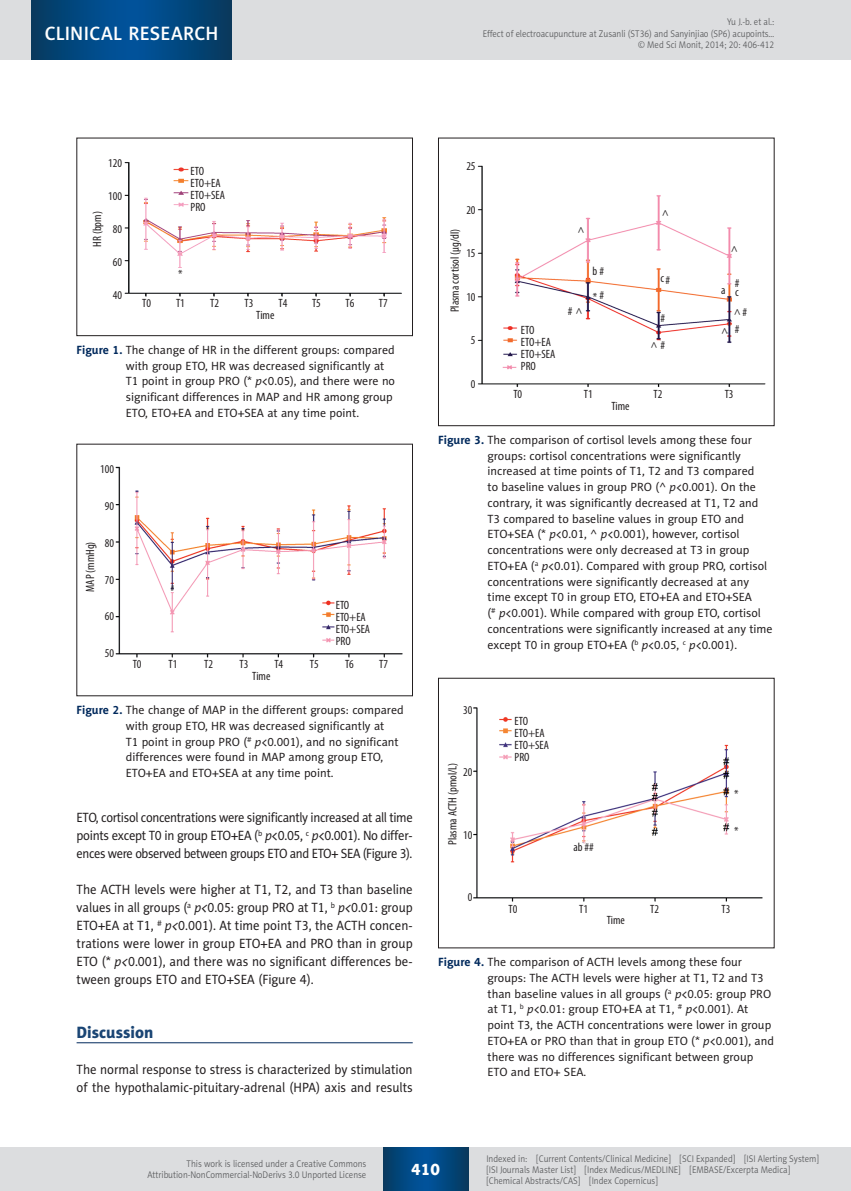
<style>
.page{position:relative;width:851px;height:1191px;background:#fff}
.page>*{position:absolute;margin:0;border:0;box-sizing:border-box;transform-origin:0 0}
.t1{font:19.5px "Naomi Sans EFN Medium";letter-spacing:.015em;color:#fff}
.MSM_Headline_1{font:16.5px "Naomi Sans EFN Heavy";color:#1a4574}
.t2{font:16.5px "Naomi Sans EFN Heavy";color:#fff}
.MSM_Body{font:13.5px/18px "Naomi Sans EFN";color:#231f20;text-align:justify;scale:.95 1}
.MSM_Body-2{font:13.5px/18px "Naomi Sans EFN";color:#231f20;text-align:justify;scale:.93 1}
.MSM_Rycina_tytul{font:12px/15.8px "Naomi Sans EFN";color:#231f20}
.t3{font:condensed 12px/12px "Myriad Pro";color:#231f20}
.t4{font:9.75px/11.2px "Naomi Sans EFN Light";color:#57585a;text-align:right;scale:.9 1}
.t5{font:condensed 9px "Myriad Pro";color:#231f20}
.s1{font-weight:700;color:#00295c}
.s2{font-style:italic}
</style>
<div class="page">
<hr style="left:77px;top:1042px;width:335px;height:1px;background:#00295c">
<img style="left:124px;top:162px;width:278px;height:135px">
<div style="left:176px;top:269px;width:11px;height:7px;background:#fff"></div>
<div style="left:77px;top:138px;width:335px;height:198px;border:1px solid #231f20"></div>
<img style="left:477px;top:165px;width:289px;height:222px">
<div style="left:438px;top:138px;width:336px;height:288px;border:1px solid #231f20"></div>
<img style="left:473px;top:707px;width:290px;height:195px">
<div style="left:438px;top:678px;width:336px;height:270px;border:1px solid #231f20"></div>
<img style="left:115px;top:466px;width:288px;height:192px">
<div style="left:0;top:1148px;width:850px;height:43px;background:#dcdddf"></div>
<svg style="left:383px;top:1148px;width:85px;height:42px"></svg>
<div style="left:0;top:0;width:850px;height:60px;background:#dcdddf"></div>
<hr style="left:850px;top:0;width:1px;height:60px;background:#dcdddf">
<svg style="left:32px;top:0;width:200px;height:60px"></svg>
<h1 class="t1" style="left:45px;top:22px;width:175px">CLINICAL RESEARCH</h1>
<p class="t4" style="left:482px;top:16px;width:325px">Yu J.-b. et al.:<br>Effect of electroacupuncture at Zusanli (ST36) and Sanyinjiao (SP6) acupoints… © Med Sci Monit, 2014; 20: 406-412</p>
<p class="t3" style="left:108px;top:157px;width:15px">120</p>
<p class="t3" style="left:108px;top:190px;width:15px">100</p>
<p class="t3" style="left:113px;top:223px;width:11px">80</p>
<p class="t3" style="left:113px;top:256px;width:11px">60</p>
<p class="t3" style="left:113px;top:289px;width:11px">40</p>
<p class="t3" style="left:91px;top:247px;width:37px;rotate:-90deg">HR (bpm)</p>
<p class="t3" style="left:190px;top:164px;width:36px">ETO<br>ETO+EA<br>ETO+SEA<br>PRO</p>
<p class="t3" style="left:178px;top:268px;width:6px">*</p>
<p class="t3" style="left:142px;top:297px;width:10px">T0</p>
<p class="t3" style="left:176px;top:297px;width:10px">T1</p>
<p class="t3" style="left:210px;top:297px;width:10px">T2</p>
<p class="t3" style="left:244px;top:297px;width:10px">T3</p>
<p class="t3" style="left:278px;top:297px;width:10px">T4</p>
<p class="t3" style="left:312px;top:297px;width:10px">T5</p>
<p class="t3" style="left:345px;top:297px;width:10px">T6</p>
<p class="t3" style="left:379px;top:297px;width:10px">T7</p>
<p class="t3" style="left:256px;top:308px;width:20px">Time</p>
<p class="MSM_Rycina_tytul" style="left:126px;top:342px;width:271px;text-indent:-49px"><span class="s1">Figure 1.</span> The change of HR in the different groups: compared with group ETO, HR was decreased significantly at T1 point in group PRO (* <span class="s2">p</span>&lt;0.05), and there were no significant differences in MAP and HR among group ETO, ETO+EA and ETO+SEA at any time point.</p>
<p class="t3" style="left:100px;top:463px;width:15px">100</p>
<p class="t3" style="left:105px;top:500px;width:11px">90</p>
<p class="t3" style="left:105px;top:536px;width:11px">80</p>
<p class="t3" style="left:105px;top:573px;width:11px">70</p>
<p class="t3" style="left:105px;top:610px;width:11px">60</p>
<p class="t3" style="left:105px;top:647px;width:11px">50</p>
<p class="t3" style="left:84px;top:592px;width:52px;rotate:-90deg">MAP (mmHg)</p>
<p class="t5" style="left:171px;top:582px;width:5px">#</p>
<p class="t3" style="left:133px;top:658px;width:10px">T0</p>
<p class="t3" style="left:168px;top:658px;width:10px">T1</p>
<p class="t3" style="left:204px;top:658px;width:10px">T2</p>
<p class="t3" style="left:239px;top:658px;width:10px">T3</p>
<p class="t3" style="left:336px;top:598px;width:36px">ETO<br>ETO+EA<br>ETO+SEA<br>PRO</p>
<p class="t3" style="left:274px;top:658px;width:10px">T4</p>
<p class="t3" style="left:310px;top:658px;width:10px">T5</p>
<p class="t3" style="left:345px;top:658px;width:10px">T6</p>
<p class="t3" style="left:379px;top:658px;width:10px">T7</p>
<p class="t3" style="left:252px;top:670px;width:20px">Time</p>
<p class="MSM_Rycina_tytul" style="left:126px;top:702px;width:279px;text-indent:-49px"><span class="s1">Figure 2.</span> The change of MAP in the different groups: compared with group ETO, HR was decreased significantly at<br>T1 point in group PRO (<sup>#</sup> <span class="s2">p</span>&lt;0.001), and no significant differences were found in MAP among group ETO, ETO+EA and ETO+SEA at any time point.</p>
<p class="MSM_Body-2" style="left:77px;top:808px;width:363px">ETO, cortisol concentrations were significantly increased at all time points except T0 in group ETO+EA (<sup>b</sup> <span class="s2">p</span>&lt;0.05, <sup>c</sup> <span class="s2">p</span>&lt;0.001). No differ&shy;ences were observed between groups ETO and ETO+ SEA (Figure 3).</p>
<p class="MSM_Body" style="left:77px;top:880px;width:355px">The ACTH levels were higher at T1, T2, and T3 than baseline values in all groups (<sup>a</sup> <span class="s2">p&lt;</span>0.05: group PRO at T1, <sup>b</sup> <span class="s2">p&lt;</span>0.01: group ETO+EA at T1, <sup>#</sup> <span class="s2">p&lt;</span>0.001). At time point T3, the ACTH concen&shy;trations were lower in group ETO+EA and PRO than in group ETO (* <span class="s2">p&lt;</span>0.001), and there was no significant differences be&shy;tween groups ETO and ETO+SEA (Figure 4).</p>
<p class="MSM_Headline_1" style="left:77px;top:1022px;width:78px">Discussion</p>
<p class="MSM_Body" style="left:77px;top:1060px;width:355px">The normal response to stress is characterized by stimulation of the hypothalamic-pituitary-adrenal (HPA) axis and results</p>
<p class="t3" style="left:466px;top:160px;width:11px">25</p>
<p class="t3" style="left:466px;top:204px;width:11px">20</p>
<p class="t3" style="left:466px;top:247px;width:11px">15</p>
<p class="t3" style="left:466px;top:291px;width:11px">10</p>
<p class="t3" style="left:471px;top:334px;width:6px">5</p>
<p class="t3" style="left:471px;top:378px;width:6px">0</p>
<p class="t3" style="left:448px;top:312px;width:85px;rotate:-90deg">Plasma cortisol (µg/dl)</p>
<p class="t3" style="left:577px;top:225px;width:9px">^</p>
<p class="t3" style="left:521px;top:324px;width:36px">ETO<br>ETO+EA<br>ETO+SEA<br>PRO</p>
<p class="t3" style="left:567px;top:305px;width:16px"># ^</p>
<p class="t3" style="left:592px;top:265px;width:13px">b#</p>
<p class="t3" style="left:592px;top:290px;width:13px">#*</p>
<p class="t3" style="left:661px;top:208px;width:9px">^</p>
<p class="t3" style="left:730px;top:244px;width:9px">^</p>
<p class="t3" style="left:660px;top:272px;width:5px">c</p>
<p class="t3" style="left:665px;top:274px;width:6px">#</p>
<p class="t3" style="left:734px;top:277px;width:6px">#</p>
<p class="t3" style="left:734px;top:323px;width:6px">#</p>
<p class="t3" style="left:721px;top:285px;width:19px">a c</p>
<p class="t3" style="left:733px;top:306px;width:15px">^#</p>
<p class="t3" style="left:660px;top:312px;width:6px">#</p>
<p class="t3" style="left:721px;top:326px;width:9px">^</p>
<p class="t3" style="left:650px;top:340px;width:16px">^#</p>
<p class="t3" style="left:513px;top:388px;width:10px">T0</p>
<p class="t3" style="left:583px;top:388px;width:10px">T1</p>
<p class="t3" style="left:653px;top:388px;width:10px">T2</p>
<p class="t3" style="left:724px;top:388px;width:10px">T3</p>
<p class="t3" style="left:611px;top:399px;width:20px">Time</p>
<p class="MSM_Rycina_tytul" style="left:487px;top:432px;width:286px;text-indent:-49px"><span class="s1">Figure 3.</span> The comparison of cortisol levels among these four groups: cortisol concentrations were significantly increased at time points of T1, T2 and T3 compared<br>to baseline values in group PRO (^ <span class="s2">p</span>&lt;0.001). On the contrary, it was significantly decreased at T1, T2 and T3 compared to baseline values in group ETO and ETO+SEA (* <span class="s2">p</span>&lt;0.01, ^ <span class="s2">p</span>&lt;0.001), however, cortisol concentrations were only decreased at T3 in group ETO+EA (<sup>a</sup> <span class="s2">p</span>&lt;0.01). Compared with group PRO, cortisol concentrations were significantly decreased at any time except T0 in group ETO, ETO+EA and ETO+SEA<br>(<sup>#</sup> <span class="s2">p</span>&lt;0.001). While compared with group ETO, cortisol concentrations were significantly increased at any time except T0 in group ETO+EA (<sup>b</sup> <span class="s2">p</span>&lt;0.05, <sup>c</sup> <span class="s2">p</span>&lt;0.001).</p>
<p class="t3" style="left:463px;top:704px;width:11px">30</p>
<p class="t3" style="left:446px;top:845px;width:84px;rotate:-90deg">Plasma ACTH (pmol/L)</p>
<p class="t3" style="left:463px;top:766px;width:11px">20</p>
<p class="t3" style="left:463px;top:828px;width:11px">10</p>
<p class="t3" style="left:468px;top:890px;width:6px">0</p>
<p class="t3" style="left:514px;top:715px;width:36px">ETO<br>ETO+EA<br>ETO+SEA<br>PRO</p>
<p class="t3" style="left:573px;top:841px;width:22px">ab ##</p>
<p class="t3" style="left:734px;top:788px;width:6px">*</p>
<p class="t3" style="left:734px;top:825px;width:6px">*</p>
<p class="t3" style="left:508px;top:902px;width:10px">T0</p>
<p class="t3" style="left:579px;top:902px;width:10px">T1</p>
<p class="t3" style="left:650px;top:902px;width:10px">T2</p>
<p class="t3" style="left:721px;top:902px;width:10px">T3</p>
<p class="t3" style="left:606px;top:914px;width:20px">Time</p>
<p class="MSM_Rycina_tytul" style="left:487px;top:954px;width:288px;text-indent:-49px"><span class="s1">Figure 4.</span> The comparison of ACTH levels among these four groups: The ACTH levels were higher at T1, T2 and T3 than baseline values in all groups (<sup>a</sup> <span class="s2">p</span>&lt;0.05: group PRO at T1, <sup>b</sup> <span class="s2">p</span>&lt;0.01: group ETO+EA at T1, <sup>#</sup> <span class="s2">p</span>&lt;0.001). At point T3, the ACTH concentrations were lower in group ETO+EA or PRO than that in group ETO (* <span class="s2">p</span>&lt;0.001), and there was no differences significant between group ETO and ETO+ SEA.</p>
<p class="t4" style="left:147px;top:1158px;width:245px">This work is licensed under a Creative Commons<br>Attribution-NonCommercial-NoDerivs 3.0 Unported License</p>
<h2 class="t2" style="left:411px;top:1159px;width:30px">410</h2>
<p class="t4" style="left:486px;top:1152px;width:371px;text-align:left">Indexed in: [Current Contents/Clinical Medicine] [SCI Expanded] [ISI Alerting System] [ISI Journals Master List] [Index Medicus/MEDLINE] [EMBASE/Excerpta Medica] [Chemical Abstracts/CAS] [Index Copernicus]</p>
</div>
